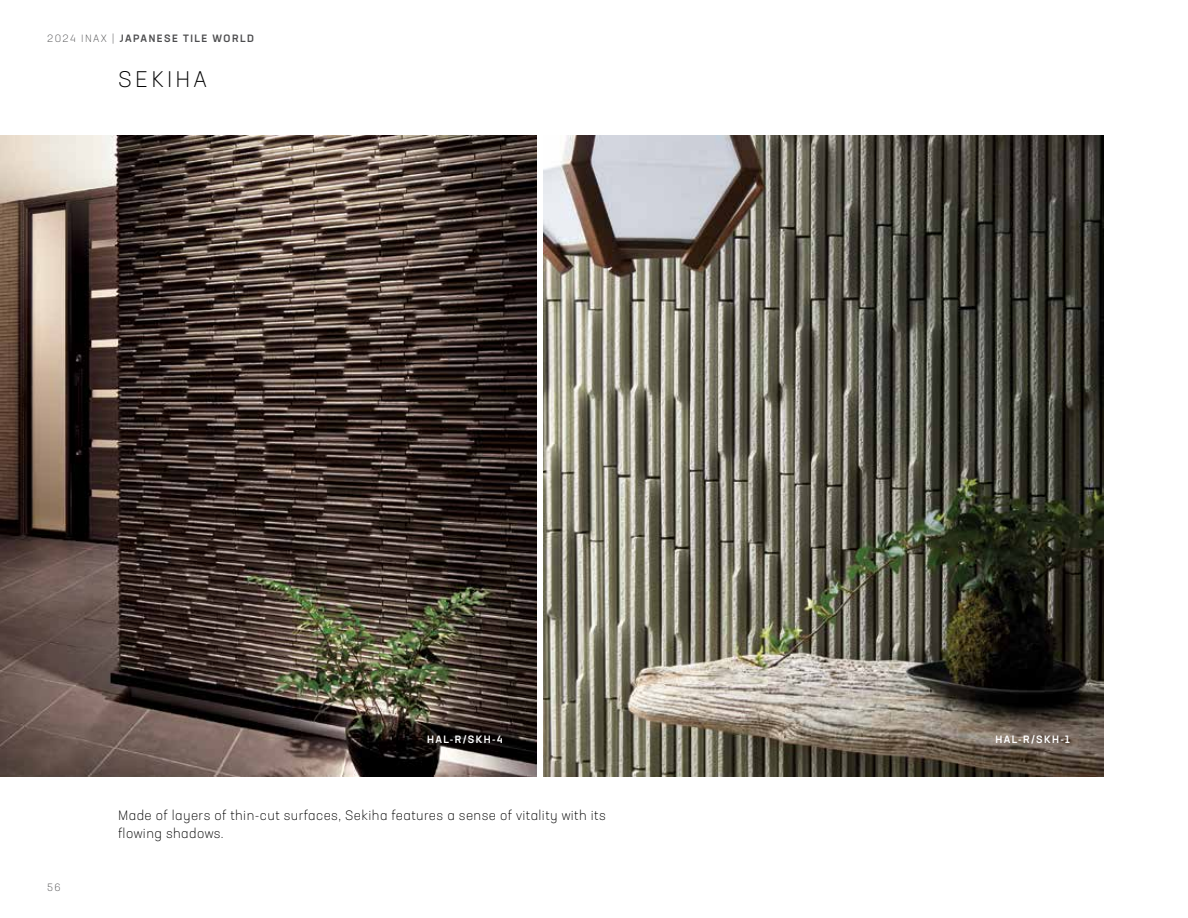
<style>
.page{position:relative;width:1188px;height:918px;background:#fff}
.page>*{position:absolute;margin:0;border:0;box-sizing:border-box;transform-origin:0 0}
.t1{font:300 22.5px "Neusa Next Pro";letter-spacing:.14em;color:#000}
.t2{font:300 13.5px/18px "Neusa Next Pro";letter-spacing:.03em;color:#000}
.t3{font:500 10.5px "Neusa Next Pro";letter-spacing:.13em;color:#fff}
.t4{font:300 10.5px "Neusa Next Pro";letter-spacing:.13em;color:#4d4d4f}
.t5{font:500 10.5px "Neusa Next Pro";letter-spacing:.14em;color:#4d4d4f}
.s1{font-weight:500}
</style>
<div class="page">
<img style="left:543px;top:135px;width:561px;height:641px">
<img style="left:0;top:135px;width:537px;height:641px">
<p class="t4" style="left:47px;top:32px;width:118px">2024 INAX | <span class="s1">JAPANESE</span></p>
<p class="t5" style="left:183px;top:31px;width:7px">TILE</p>
<p class="t5" style="left:213px;top:31px;width:43px">WORLD</p>
<h1 class="t1" style="left:118px;top:65px;width:90px">SEKIHA</h1>
<p class="t3" style="left:427px;top:732px;width:77px">HAL-R/SKH-4</p>
<p class="t4" style="left:47px;top:881px;width:15px">56</p>
<p class="t2" style="left:118px;top:807px;width:489px">Made of layers of thin-cut surfaces, Sekiha features a sense of vitality with its flowing shadows.</p>
<p class="t3" style="left:996px;top:732px;width:76px">HAL-R/SKH-1</p>
</div>
